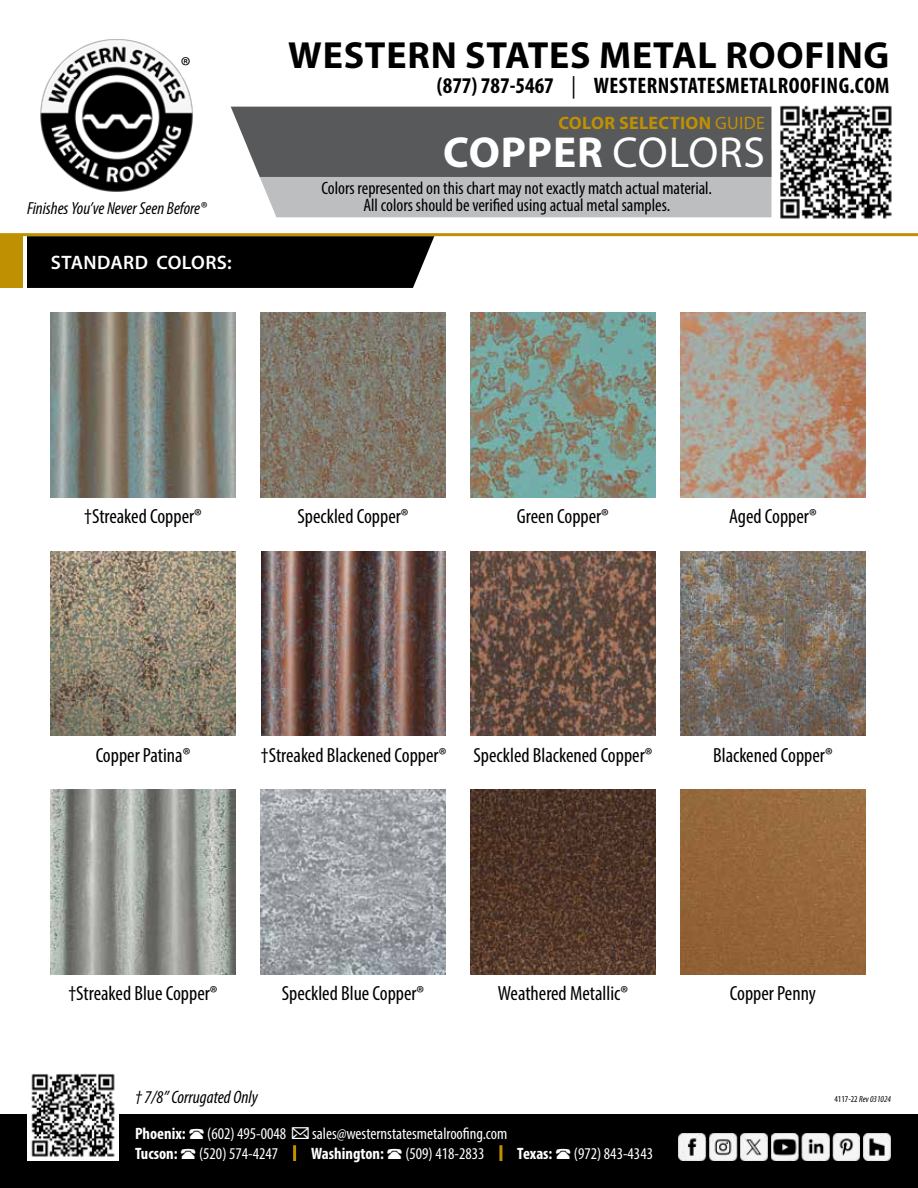
<style>
.page{position:relative;width:918px;height:1188px;background:#fff}
.page>*{position:absolute;margin:0;border:0;box-sizing:border-box;transform-origin:0 0}
.t1{font:700 43.5px "Myriad Pro";letter-spacing:.02em;color:#fff}
.t2{font:700 37.95px "Myriad Pro";letter-spacing:.02em;color:#000}
.t3{font:condensed 26.25px "Myriad Pro";color:#000}
.t4{font:700 condensed 22.5px "Myriad Pro";letter-spacing:.02em;color:#000}
.t5{font:condensed 20.55px "Myriad Pro";color:#000}
.t6{font:600 19.5px "Myriad Pro";letter-spacing:.02em;color:#fff}
.t7{font:condensed 18px/16.5px "Myriad Pro";color:#000;text-align:center}
.t8{font:italic condensed 18px "Myriad Pro";color:#000}
.t9{font:700 18px "Myriad Pro";letter-spacing:.02em;color:#bf9002}
.t10{font:italic condensed 17.55px "Myriad Pro";color:#000}
.t11{font:condensed 16.5px "Myriad Pro";color:#fff}
.t12{font:700 condensed 16.5px "Myriad Pro";color:#fff}
.t13{font:italic condensed 9px "Myriad Pro";color:#000}
.s1{font-weight:400}
.s2{font-style:normal}
</style>
<div class="page">
<div style="left:0;top:1115px;width:918px;height:73px;background:#000"></div>
<img style="left:27px;top:1074px;width:92px;height:87px">
<hr style="left:499px;top:1145px;width:3px;height:16px;background:#bf9002">
<hr style="left:293px;top:1145px;width:3px;height:16px;background:#bf9002">
<img style="left:679px;top:1134px;width:27px;height:27px">
<img style="left:710px;top:1134px;width:27px;height:27px">
<img style="left:771px;top:1134px;width:28px;height:27px">
<img style="left:802px;top:1134px;width:27px;height:27px">
<img style="left:833px;top:1134px;width:27px;height:27px">
<img style="left:864px;top:1134px;width:27px;height:27px">
<img style="left:740px;top:1134px;width:28px;height:27px">
<div style="left:27px;top:236px;width:407px;height:52px;background:#000"></div>
<div style="left:0;top:236px;width:22px;height:52px;background:#bf9002"></div>
<hr style="left:0;top:233px;width:918px;height:3px;background:#bf9002">
<img style="left:51px;top:313px;width:184px;height:184px">
<img style="left:261px;top:313px;width:184px;height:184px">
<img style="left:262px;top:551px;width:184px;height:185px">
<img style="left:51px;top:551px;width:184px;height:185px">
<img style="left:471px;top:313px;width:184px;height:184px">
<img style="left:681px;top:313px;width:184px;height:184px">
<img style="left:471px;top:551px;width:184px;height:185px">
<img style="left:681px;top:551px;width:184px;height:185px">
<img style="left:261px;top:790px;width:184px;height:184px">
<img style="left:681px;top:790px;width:184px;height:184px">
<img style="left:51px;top:790px;width:184px;height:184px">
<img style="left:471px;top:790px;width:184px;height:184px">
<img style="left:40px;top:39px;width:153px;height:153px">
<svg style="left:231px;top:107px;width:540px;height:110px;background:#818284"></svg>
<img style="left:780px;top:105px;width:112px;height:114px">
<p class="t3" style="left:181px;top:50px;width:11px">®</p>
<p class="t10" style="left:27px;top:198px;width:181px">Finishes You’ve Never Seen Before®</p>
<p class="t6" style="left:51px;top:250px;width:182px">STANDARD COLORS:</p>
<h2 class="t2" style="left:288px;top:30px;width:603px">WESTERN STATES METAL ROOFING</h2>
<p class="t4" style="left:437px;top:71px;width:454px">(877) 787-5467 <span class="s1">|</span> WESTERNSTATESMETALROOFING.COM</p>
<p class="t9" style="left:558px;top:111px;width:208px">COLOR SELECTION <span class="s1">GUIDE</span></p>
<h1 class="t1" style="left:443px;top:124px;width:323px">COPPER <span class="s1">COLORS</span></h1>
<p class="t7" style="left:322px;top:180px;width:392px">Colors represented on this chart may not exactly match actual material.<br>All colors should be verified using actual metal samples.</p>
<p class="t5" style="left:84px;top:504px;width:119px">†Streaked Copper®</p>
<p class="t5" style="left:297px;top:504px;width:113px">Speckled Copper®</p>
<p class="t5" style="left:517px;top:504px;width:93px">Green Copper®</p>
<p class="t5" style="left:729px;top:504px;width:89px">Aged Copper®</p>
<p class="t5" style="left:96px;top:743px;width:96px">Copper Patina®</p>
<p class="t5" style="left:261px;top:743px;width:187px">†Streaked Blackened Copper®</p>
<p class="t5" style="left:474px;top:743px;width:180px">Speckled Blackened Copper®</p>
<p class="t5" style="left:713px;top:743px;width:121px">Blackened Copper®</p>
<p class="t5" style="left:69px;top:981px;width:151px">†Streaked Blue Copper®</p>
<p class="t5" style="left:282px;top:981px;width:144px">Speckled Blue Copper®</p>
<p class="t5" style="left:730px;top:981px;width:87px">Copper Penny</p>
<p class="t5" style="left:498px;top:981px;width:132px">Weathered Metallic®</p>
<p class="t8" style="left:135px;top:1086px;width:124px">† 7/8” Corrugated Only</p>
<p class="t12" style="left:135px;top:1123px;width:52px">Phoenix:</p>
<p class="t11" style="left:207px;top:1123px;width:81px">(602) 495-0048</p>
<p class="t11" style="left:312px;top:1123px;width:197px">sales@westernstatesmetalroofing.com</p>
<p class="t12" style="left:135px;top:1143px;width:44px">Tucson:</p>
<p class="t11" style="left:199px;top:1144px;width:81px">(520) 574-4247</p>
<p class="t12" style="left:311px;top:1143px;width:74px">Washington:</p>
<p class="t11" style="left:405px;top:1144px;width:81px">(509) 418-2833</p>
<p class="t12" style="left:517px;top:1143px;width:37px">Texas:</p>
<p class="t11" style="left:574px;top:1144px;width:81px">(972) 843-4343</p>
<p class="t13" style="left:834px;top:1093px;width:58px"><span class="s2">4117-22</span> Rev 031024</p>
</div>
